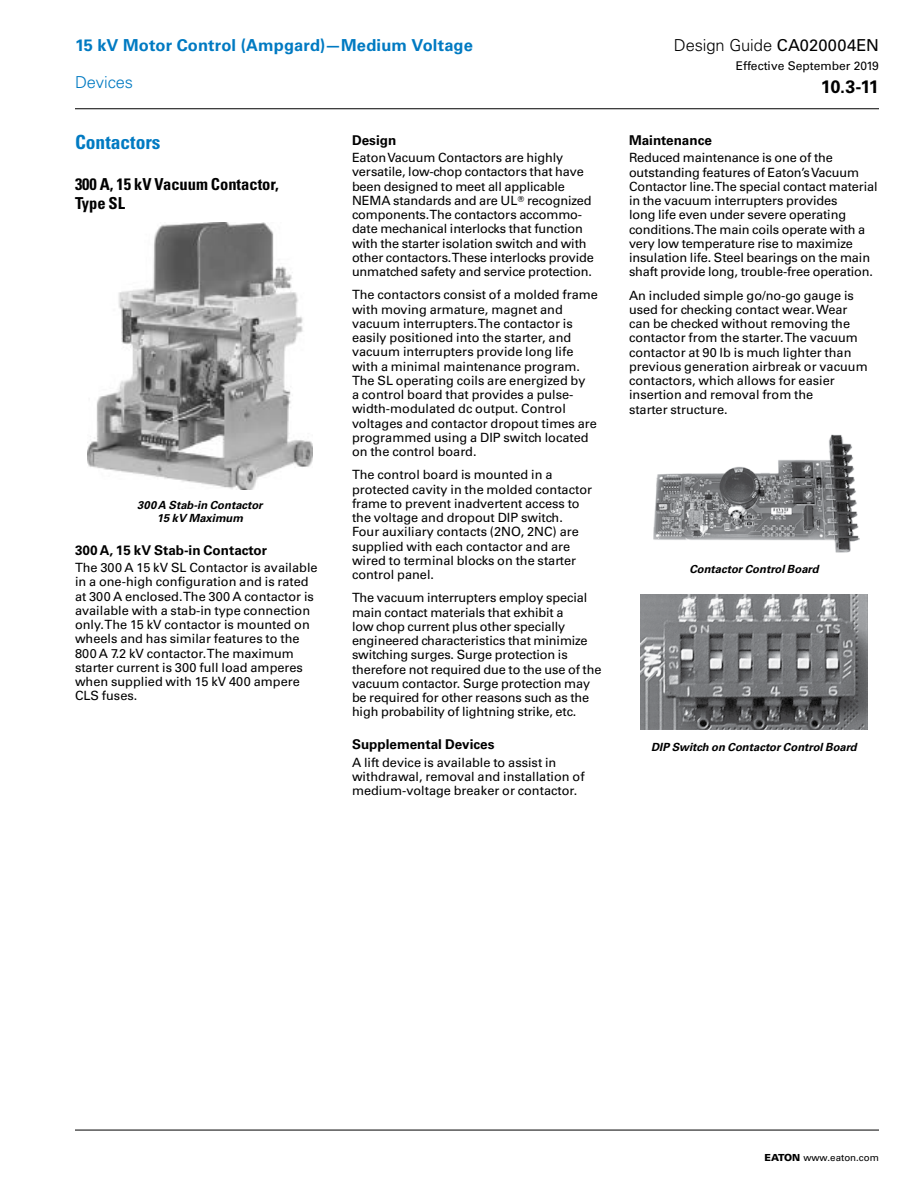
<style>
.page{position:relative;width:918px;height:1188px;background:#fff}
.page>*{position:absolute;margin:0;border:0;box-sizing:border-box;transform-origin:0 0}
.t1{font:700 condensed 19.5px "Univers LT Std";color:#007ac2}
.t2{font:700 18px "Univers LT Std";color:#000}
.t3{font:700 16.5px "Univers LT Std";letter-spacing:.005em;color:#007ac2}
.t4{font:700 condensed 16.5px/19.5px "Univers LT Std";color:#000}
.t5{font:300 16.5px "Univers LT Std";letter-spacing:-.005em;color:#000}
.t6{font:300 16.5px "Univers LT Std";letter-spacing:-.005em;color:#007ac2}
.t7{font:700 13.5px "Univers LT Std";color:#000}
.t8{font:12.75px/14.2px "Univers LT Std";color:#000}
.t9{font:12px "Univers LT Std";color:#000}
.t10{font:italic 700 11.25px/12.8px "Univers LT Std";color:#000;text-align:center}
.t11{font:9.75px "Univers LT Std";color:#000}
.s1{font-family:"Universal Newswith Comm Pi"}
.s2{font-weight:400}
.s3{font-weight:900}
</style>
<div class="page">
<img style="left:88px;top:223px;width:224px;height:267px">
<img style="left:653px;top:434px;width:206px;height:119px">
<img style="left:641px;top:594px;width:226px;height:136px">
<hr style="left:75px;top:1130px;width:804px;height:1px;background:#000">
<hr style="left:75px;top:108px;width:804px;height:1px;background:#000">
<p class="t3" style="left:75px;top:35px;width:399px">15 kV Motor Control (Ampgard)—Medium Voltage</p>
<p class="t6" style="left:75px;top:73px;width:60px">Devices</p>
<h1 class="t1" style="left:75px;top:130px;width:87px">Contactors</h1>
<p class="t4" style="left:75px;top:174px;width:205px">300 A, 15 kV Vacuum Contactor,<br>Type SL</p>
<p class="t10" style="left:137px;top:499px;width:127px">300 A Stab-in Contactor<br>15 kV Maximum</p>
<p class="t7" style="left:75px;top:542px;width:194px">300 A, 15 kV Stab-in Contactor</p>
<p class="t8" style="left:75px;top:560px;width:244px">The 300 A 15 kV SL Contactor is available in a one-high configuration and is rated at 300 A enclosed. The 300 A contactor is available with a stab-in type connection only. The 15 kV contactor is mounted on wheels and has similar features to the 800 A 7.2 kV contactor. The maximum starter current is 300 full load amperes when supplied with 15 kV 400 ampere CLS fuses.</p>
<p class="t7" style="left:352px;top:132px;width:46px">Design</p>
<p class="t8" style="left:352px;top:150px;width:243px">Eaton Vacuum Contactors are highly versatile, low-chop contactors that have been designed to meet all applicable NEMA standards and are UL<span class="s1">T</span> recognized components. The contactors accommo&shy;date mechanical interlocks that function with the starter isolation switch and with other contactors. These interlocks provide unmatched safety and service protection.</p>
<p class="t8" style="left:352px;top:288px;width:248px">The contactors consist of a molded frame with moving armature, magnet and vacuum interrupters. The contactor is easily positioned into the starter, and vacuum interrupters provide long life with a minimal maintenance program.<br>The SL operating coils are energized by<br>a control board that provides a pulse&shy;width-modulated dc output. Control voltages and contactor dropout times are programmed using a DIP switch located on the control board.</p>
<p class="t8" style="left:352px;top:468px;width:242px">The control board is mounted in a protected cavity in the molded contactor frame to prevent inadvertent access to the voltage and dropout DIP switch.<br>Four auxiliary contacts (2NO, 2NC) are supplied with each contactor and are wired to terminal blocks on the starter control panel.</p>
<p class="t8" style="left:352px;top:591px;width:251px">The vacuum interrupters employ special main contact materials that exhibit a<br>low chop current plus other specially engineered characteristics that minimize switching surges. Surge protection is therefore not required due to the use of the vacuum contactor. Surge protection may be required for other reasons such as the high probability of lightning strike, etc.</p>
<p class="t7" style="left:352px;top:737px;width:144px">Supplemental Devices</p>
<p class="t8" style="left:352px;top:755px;width:234px">A lift device is available to assist in withdrawal, removal and installation of medium-voltage breaker or contactor.</p>
<p class="t5" style="left:674px;top:35px;width:207px">Design Guide <span class="s2">CA020004EN</span></p>
<p class="t9" style="left:736px;top:59px;width:145px">Effective September 2019</p>
<h2 class="t2" style="left:821px;top:76px;width:60px">10.3-11</h2>
<p class="t7" style="left:629px;top:132px;width:84px">Maintenance</p>
<p class="t8" style="left:629px;top:151px;width:250px">Reduced maintenance is one of the outstanding features of Eaton’s Vacuum Contactor line. The special contact material in the vacuum interrupters provides<br>long life even under severe operating conditions. The main coils operate with a very low temperature rise to maximize insulation life. Steel bearings on the main shaft provide long, trouble-free operation.</p>
<p class="t8" style="left:629px;top:288px;width:240px">An included simple go/no-go gauge is used for checking contact wear. Wear can be checked without removing the contactor from the starter. The vacuum contactor at 90 lb is much lighter than previous generation airbreak or vacuum contactors, which allows for easier insertion and removal from the<br>starter structure.</p>
<p class="t10" style="left:689px;top:562px;width:131px">Contactor Control Board</p>
<p class="t10" style="left:651px;top:741px;width:207px">DIP Switch on Contactor Control Board</p>
<p class="t11" style="left:765px;top:1152px;width:116px"><span class="s3">EATON</span> www.eaton.com</p>
</div>
